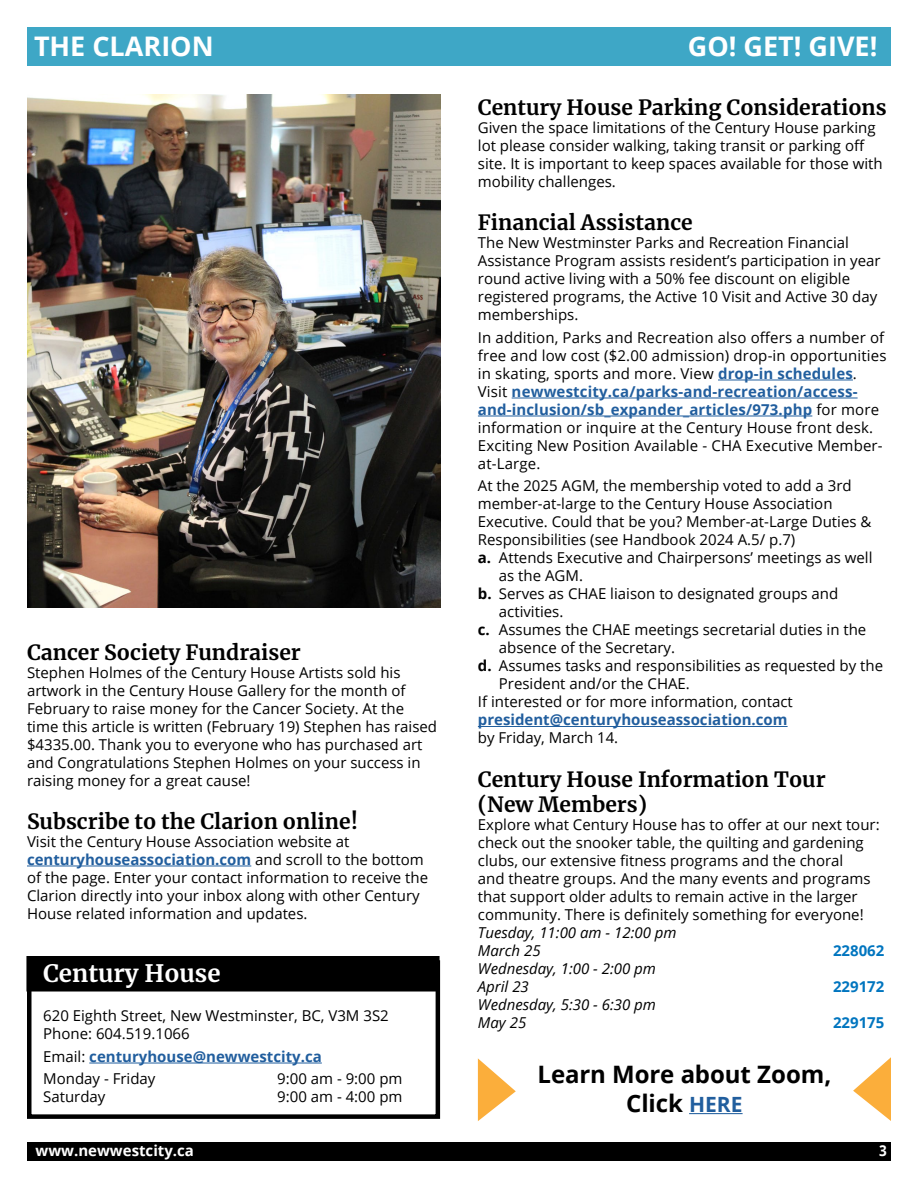
<style>
.page{position:relative;width:918px;height:1188px;background:#fff}
.page>*{position:absolute;margin:0;border:0;box-sizing:border-box;transform-origin:0 0}
.t1{font:700 27px "Open Sans";color:#fff}
.t2{font:700 24px/28.8px "Open Sans";letter-spacing:-.005em;color:#000;text-align:center}
.t3{font:700 24px "Merriweather";color:#fff}
.t4{font:700 21px/25.2px "Merriweather";color:#000}
.t5{font:15px/18px "Open Sans";color:#000}
.t6{font:italic 15px/18px "Open Sans";color:#000}
.t7{font:700 15px/22.5px "Open Sans";color:#215e9e}
.t8{font:700 15px "Open Sans";color:#fff}
.t9{font:700 15px "Open Sans";color:#0075bf}
.t10{font:700 15px "Open Sans";color:#fff;scale:.9 1}
.s1{font-weight:700;color:#215e9e}
.s2{font-weight:400;color:#000}
.s3{font-weight:700}
.s4{font-size:21px;color:#215e9e}
</style>
<div class="page">
<div style="left:27px;top:1143px;width:864px;height:18px;background:#000"></div>
<div style="left:27px;top:27px;width:864px;height:39px;background:#3ea7c6"></div>
<div style="left:27px;top:957px;width:412px;height:34px;background:#000"></div>
<div style="left:26px;top:956px;width:414px;height:36px;border:2px solid #000"></div>
<div style="left:27px;top:960px;width:413px;height:159px;border:4px solid #000"></div>
<hr style="left:89px;top:1063px;width:233px;height:1px;background:#215e9e">
<hr style="left:718px;top:380px;width:135px;height:1px;background:#215e9e">
<hr style="left:512px;top:398px;width:346px;height:1px;background:#215e9e">
<hr style="left:478px;top:416px;width:334px;height:1px;background:#215e9e">
<hr style="left:478px;top:726px;width:310px;height:1px;background:#215e9e">
<hr style="left:27px;top:866px;width:224px;height:1px;background:#215e9e">
<img style="left:27px;top:94px;width:413px;height:514px">
<hr style="left:689px;top:1113px;width:54px;height:1px;background:#215e9e">
<svg style="left:478px;top:1058px;width:38px;height:63px"></svg>
<svg style="left:853px;top:1057px;width:38px;height:64px"></svg>
<h1 class="t1" style="left:34px;top:27px;width:181px">THE CLARION</h1>
<h1 class="t1" style="left:688px;top:27px;width:191px">GO! GET! GIVE!</h1>
<h3 class="t4" style="left:27px;top:639px;width:275px">Cancer Society Fundraiser</h3>
<p class="t5" style="left:27px;top:663px;width:412px">Stephen Holmes of the Century House Artists sold his artwork in the Century House Gallery for the month of February to raise money for the Cancer Society. At the time this article is written (February 19) Stephen has raised $4335.00. Thank you to everyone who has purchased art and Congratulations Stephen Holmes on your success in raising money for a great cause!</p>
<h3 class="t4" style="left:27px;top:808px;width:333px">Subscribe to the Clarion online!</h3>
<p class="t5" style="left:27px;top:832px;width:403px">Visit the Century House Association website at <span class="s1">centuryhouseassociation.com</span> and scroll to the bottom of the page. Enter your contact information to receive the Clarion directly into your inbox along with other Century House related information and updates.</p>
<h2 class="t3" style="left:43px;top:957px;width:179px">Century House</h2>
<p class="t5" style="left:43px;top:1007px;width:347px">620 Eighth Street, New Westminster, BC, V3M 3S2<br>Phone: 604.519.1066</p>
<p class="t7" style="left:43px;top:1045px;width:280px"><span class="s2">Email:</span> centuryhouse@newwestcity.ca<br><span class="s2">Monday - Friday</span></p>
<p class="t5" style="left:277px;top:1070px;width:127px">9:00 am - 9:00 pm</p>
<p class="t5" style="left:43px;top:1088px;width:64px">Saturday</p>
<p class="t5" style="left:277px;top:1088px;width:127px">9:00 am - 4:00 pm</p>
<h3 class="t4" style="left:478px;top:94px;width:410px">Century House Parking Considerations</h3>
<p class="t5" style="left:478px;top:118px;width:406px">Given the space limitations of the Century House parking lot please consider walking, taking transit or parking off site. It is important to keep spaces available for those with mobility challenges.</p>
<h3 class="t4" style="left:478px;top:210px;width:216px">Financial Assistance</h3>
<p class="t5" style="left:478px;top:234px;width:404px">The New Westminster Parks and Recreation Financial Assistance Program assists resident’s participation in year round active living with a 50% fee discount on eligible registered programs, the Active 10 Visit and Active 30 day memberships.</p>
<p class="t5" style="left:478px;top:328px;width:410px">In addition, Parks and Recreation also offers a number of free and low cost ($2.00 admission) drop-in opportunities in skating, sports and more. View <span class="s1">drop-in schedules</span>.<br>Visit <span class="s1">newwestcity.ca/parks-and-recreation/access&shy;and-inclusion/sb_expander_articles/973.php</span> for more information or inquire at the Century House front desk.<br>Exciting New Position Available - CHA Executive Member&shy;at-Large.</p>
<p class="t5" style="left:478px;top:477px;width:375px">At the 2025 AGM, the membership voted to add a 3rd</p>
<p class="t5" style="left:478px;top:495px;width:356px">member-at-large to the Century House Association</p>
<p class="t5" style="left:478px;top:513px;width:395px">Executive. Could that be you? Member-at-Large Duties &amp;</p>
<p class="t5" style="left:478px;top:531px;width:319px">Responsibilities (see Handbook 2024 A.5/ p.7)</p>
<p class="t5" style="left:478px;top:549px;width:396px"><span class="s3">a.</span> Attends Executive and Chairpersons’ meetings as well</p>
<p class="t5" style="left:499px;top:567px;width:86px">as the AGM.</p>
<p class="t5" style="left:478px;top:585px;width:362px"><span class="s3">b.</span> Serves as CHAE liaison to designated groups and</p>
<p class="t5" style="left:499px;top:603px;width:66px">activities.</p>
<p class="t5" style="left:478px;top:621px;width:390px"><span class="s3">c.</span> Assumes the CHAE meetings secretarial duties in the</p>
<p class="t5" style="left:499px;top:639px;width:178px">absence of the Secretary.</p>
<p class="t5" style="left:478px;top:657px;width:407px"><span class="s3">d.</span> Assumes tasks and responsibilities as requested by the</p>
<p class="t5" style="left:499px;top:675px;width:193px">President and/or the CHAE.</p>
<p class="t5" style="left:478px;top:693px;width:317px">If interested or for more information, contact</p>
<p class="t7" style="left:478px;top:708px;width:311px">president@centuryhouseassociation.com</p>
<p class="t5" style="left:478px;top:729px;width:142px">by Friday, March 14.</p>
<h3 class="t4" style="left:478px;top:766px;width:349px">Century House Information Tour (New Members)</h3>
<p class="t5" style="left:478px;top:815px;width:403px">Explore what Century House has to offer at our next tour: check out the snooker table, the quilting and gardening clubs, our extensive fitness programs and the choral<br>and theatre groups. And the many events and programs that support older adults to remain active in the larger community. There is definitely something for everyone!</p>
<p class="t6" style="left:478px;top:923px;width:200px">Tuesday, 11:00 am - 12:00 pm<br>March 25</p>
<p class="t9" style="left:833px;top:940px;width:53px">228062</p>
<p class="t6" style="left:478px;top:959px;width:180px">Wednesday, 1:00 - 2:00 pm<br>April 23</p>
<p class="t6" style="left:478px;top:995px;width:180px">Wednesday, 5:30 - 6:30 pm<br>May 25</p>
<p class="t9" style="left:833px;top:976px;width:53px">229172</p>
<p class="t9" style="left:833px;top:1012px;width:53px">229175</p>
<h2 class="t2" style="left:537px;top:1060px;width:295px">Learn More about Zoom,<br>Click <span class="s4">HERE</span></h2>
<p class="t8" style="left:36px;top:1140px;width:160px">www.newwestcity.ca</p>
<p class="t10" style="left:879px;top:1140px;width:10px">3</p>
</div>
